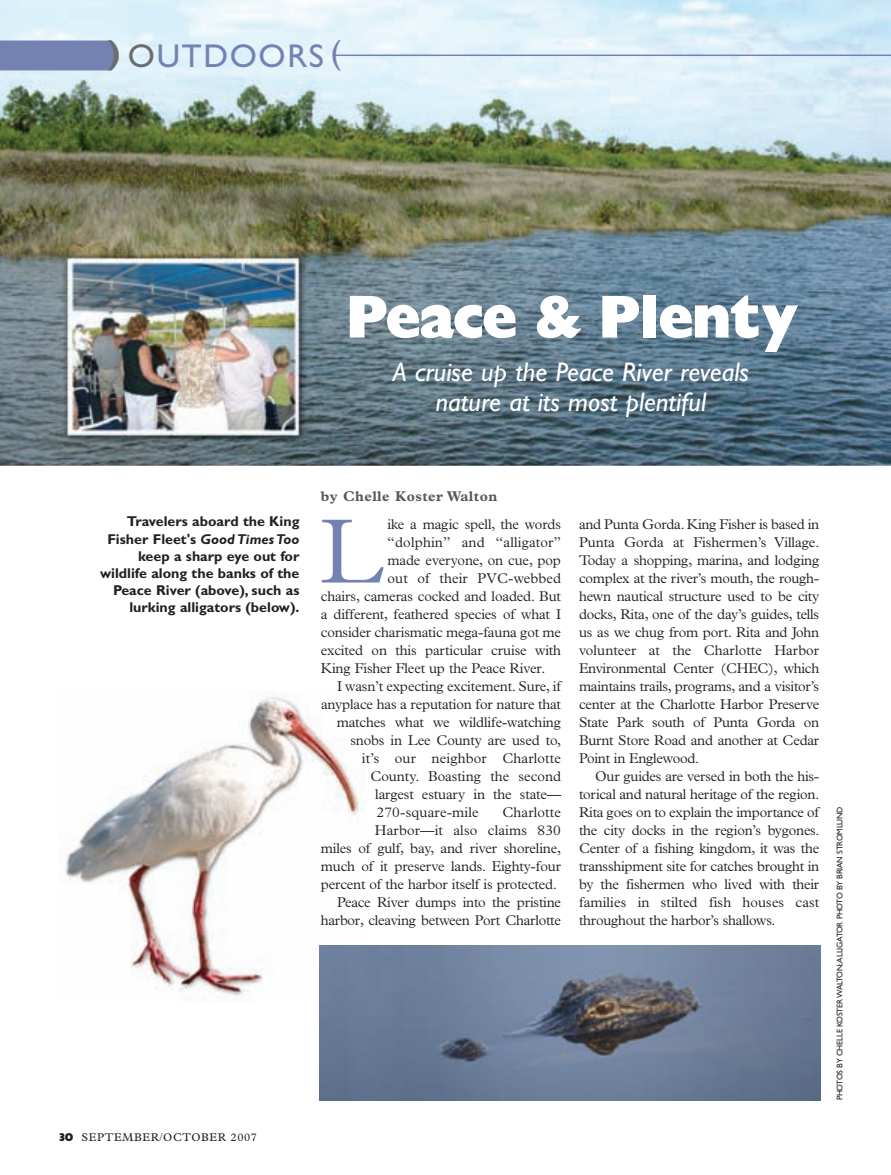
<style>
.page{position:relative;width:891px;height:1175px;background:#fff}
.page>*{position:absolute;margin:0;border:0;box-sizing:border-box;transform-origin:0 0}
.t1{font:300 92.1px "Plantin";color:#7482b1}
.t2{font:60px "Gill Sans Extra Bold Display";letter-spacing:-.025em;color:#fff}
.t3{font:33px "Gill Sans";letter-spacing:.05em;color:#7482b1}
.t4{font:italic 27px/30px "Gill Sans";color:#fff;text-align:center}
.t5{font:300 14.25px/18px "Plantin";letter-spacing:-.01em;color:#231f20;text-align:justify}
.t6{font:700 14.25px/17.1px "Gill Sans";color:#231f20;text-align:right}
.t7{font:300 14.25px "Plantin";letter-spacing:.01em;color:#231f20}
.t8{font:700 14.25px "Plantin";letter-spacing:.035em;color:#57585a}
.t9{font:11.25px "Plantin";letter-spacing:.055em;color:#231f20}
.t10{font:8.25px "Gill Sans";letter-spacing:-.025em;color:#231f20}
.s1{font-weight:700;color:#6c6d70}
.s2{color:#6c6d70}
.s3{font-style:italic}
.s4{font-family:"Gill Sans Extra Bold Display"}
</style>
<div class="page">
<img style="left:0;top:0;width:891px;height:1101px">
<h3 class="t3" style="left:108px;top:44px;width:235px"><span class="s1">)</span> <span class="s2">O</span>UTDOORS (</h3>
<h2 class="t2" style="left:346px;top:295px;width:454px">Peace &amp; Plenty</h2>
<h3 class="t4" style="left:393px;top:360px;width:358px">A cruise up the Peace River reveals nature at its most plentiful</h3>
<p class="t6" style="left:100px;top:514px;width:201px">Travelers aboard the King<br>Fisher Fleet's <span class="s3">Good Times Too </span>keep a sharp eye out for wildlife along the banks of the<br>Peace River (above), such as lurking alligators (below).</p>
<p class="t9" style="left:59px;top:1132px;width:199px"><span class="s4">30</span> SEPTEMBER/OCTOBER 2007</p>
<p class="t8" style="left:321px;top:491px;width:178px">by Chelle Koster Walton</p>
<h1 class="t1" style="left:321px;top:518px;width:65px">L</h1>
<p class="t5" style="left:388px;top:516px;width:175px">ike a magic spell, the words</p>
<p class="t7" style="left:388px;top:536px;width:175px">“dolphin” and “alligator”</p>
<p class="t5" style="left:388px;top:552px;width:175px">made everyone, on cue, pop</p>
<p class="t7" style="left:388px;top:572px;width:175px">out of their PVC-webbed</p>
<p class="t5" style="left:321px;top:588px;width:242px">chairs, cameras cocked and loaded. But</p>
<p class="t5" style="left:321px;top:606px;width:242px">a different, feathered species of what I</p>
<p class="t5" style="left:321px;top:624px;width:242px">consider charismatic mega-fauna got me</p>
<p class="t5" style="left:321px;top:642px;width:242px">excited on this particular cruise with</p>
<p class="t5" style="left:321px;top:660px;width:226px">King Fisher Fleet up the Peace River.</p>
<p class="t5" style="left:337px;top:678px;width:226px">I wasn’t expecting excitement. Sure, if</p>
<p class="t5" style="left:321px;top:696px;width:241px">anyplace has a reputation for nature that</p>
<p class="t5" style="left:337px;top:714px;width:226px">matches what we wildlife-watching</p>
<p class="t5" style="left:350px;top:732px;width:212px">snobs in Lee County are used to,</p>
<p class="t7" style="left:362px;top:752px;width:201px">it’s our neighbor Charlotte</p>
<p class="t5" style="left:370px;top:768px;width:192px">County. Boasting the second</p>
<p class="t5" style="left:375px;top:786px;width:187px">largest estuary in the state—</p>
<p class="t7" style="left:377px;top:806px;width:104px">270-square-mile</p>
<p class="t5" style="left:321px;top:804px;width:242px;text-align:right">Charlotte<br>Harbor—it also claims 830<br>miles of gulf, bay, and river shoreline, much of it preserve lands. Eighty-four percent of the harbor itself is protected.<br>Peace River dumps into the pristine harbor, cleaving between Port Charlotte</p>
<p class="t5" style="left:579px;top:516px;width:242px">and Punta Gorda. King Fisher is based in Punta Gorda at Fishermen’s Village.<br>Today a shopping, marina, and lodging complex at the river’s mouth, the rough&shy;hewn nautical structure used to be city docks, Rita, one of the day’s guides, tells us as we chug from port. Rita and John volunteer at the Charlotte Harbor Environmental Center (CHEC), which maintains trails, programs, and a visitor’s center at the Charlotte Harbor Preserve State Park south of Punta Gorda on Burnt Store Road and another at Cedar Point in Englewood.</p>
<p class="t5" style="left:579px;top:768px;width:242px;text-indent:16px">Our guides are versed in both the his&shy;torical and natural heritage of the region.<br>Rita goes on to explain the importance of the city docks in the region’s bygones.<br>Center of a fishing kingdom, it was the transshipment site for catches brought in by the fishermen who lived with their families in stilted fish houses cast throughout the harbor’s shallows.</p>
<p class="t10" style="left:837px;top:1100px;width:295px;rotate:-90deg">PHOTOS BY CHELLE KOSTER WALTON;ALLIGATOR PHOTO BY BRIAN STROMLUND</p>
</div>
